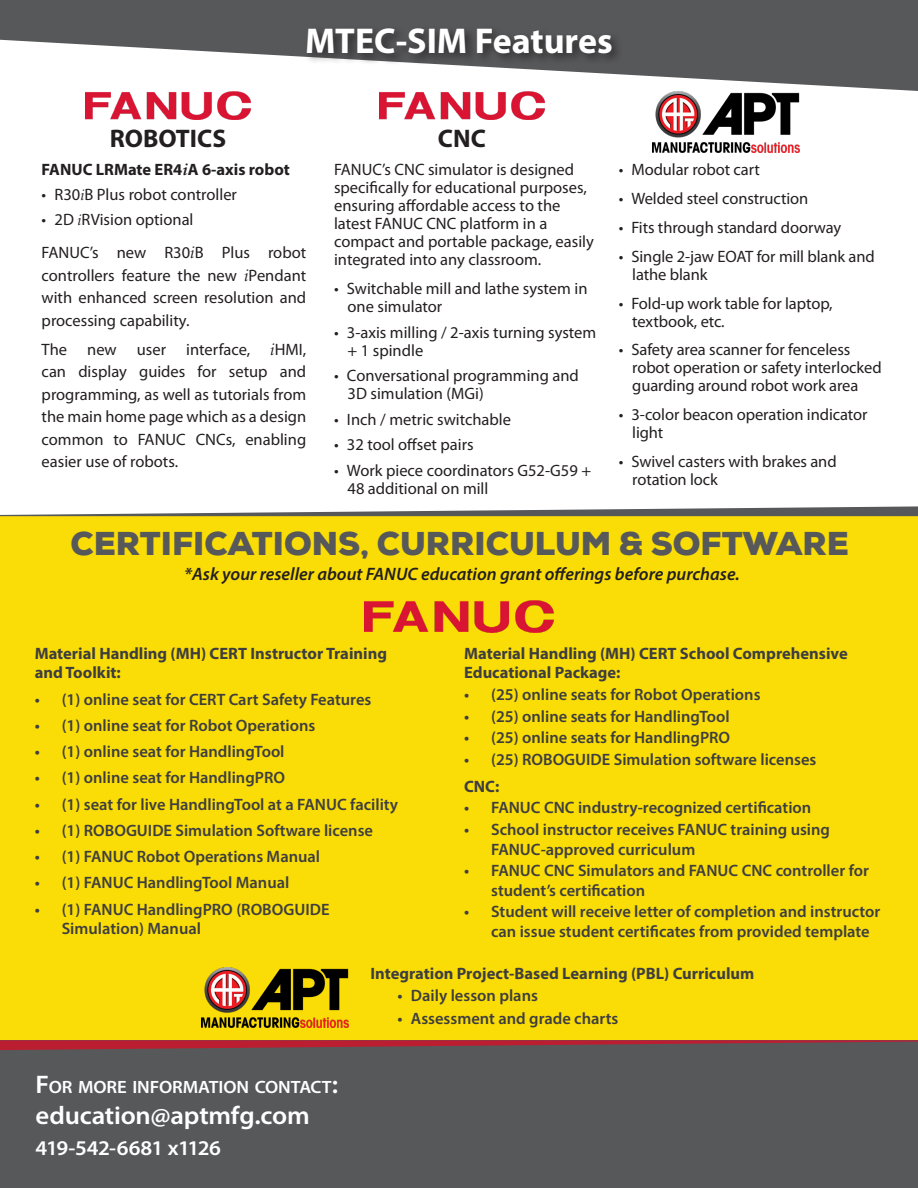
<style>
.page{position:relative;width:918px;height:1188px;background:#fff}
.page>*{position:absolute;margin:0;border:0;box-sizing:border-box;transform-origin:0 0}
.t1{font:700 36px "Myriad Pro";color:#fff}
.List_Paragraph{font:900 33px "Nexa";color:#57585a}
.t2{font:600 25.5px "Myriad Pro";letter-spacing:-.01em;color:#fff;scale:1.05 1}
.t3{font:700 25.5px "Myriad Pro";color:#231f20}
.t4{font:600 21px "Myriad Pro";letter-spacing:-.03em;color:#fff;scale:1.05 1}
.t5{font:italic 600 18px "Myriad Pro";color:#231f20}
.t6{font:600 17.85px "Myriad Pro";letter-spacing:-.005em;color:#fff;scale:1.05 1}
.t7{font:16.5px/18px "Myriad Pro";color:#231f20}
.t8{font:600 16.5px/19.5px "Myriad Pro";color:#3e3e3f}
.List_Paragraph-2{font:700 16.5px/19.5px "Myriad Pro";color:#3e3e3f}
.t9{font:700 16.5px "Myriad Pro";color:#231f20}
.s1{font-family:"Book Antiqua";font-style:italic}
.s2{font-family:"Book Antiqua";font-style:italic;font-size:15px}
.s3{font-size:25.5px}
</style>
<div class="page">
<div style="left:0;top:515px;width:918px;height:561px;background:#fadc06"></div>
<div style="left:0;top:1040px;width:918px;height:148px;background:#57585a"></div>
<svg style="left:0;top:1040px;width:918px;height:10px"></svg>
<svg style="left:0;top:506px;width:918px;height:10px"></svg>
<img style="left:652px;top:92px;width:148px;height:60px">
<svg style="left:0;top:0;width:918px;height:91px;fill:#57585a"></svg>
<div style="left:304px;top:24px;width:320px;height:42px;background:#231f20;opacity:.75"></div>
<img style="left:85px;top:92px;width:166px;height:28px">
<img style="left:379px;top:92px;width:166px;height:28px">
<img style="left:364px;top:600px;width:190px;height:33px">
<img style="left:201px;top:967px;width:148px;height:61px">
<p class="t1" style="left:305px;top:17px;width:309px">MTEC-SIM Features</p>
<p class="t3" style="left:110px;top:122px;width:118px">ROBOTICS</p>
<p class="t3" style="left:438px;top:122px;width:49px">CNC</p>
<p class="t7" style="left:334px;top:161px;width:261px">FANUC’s CNC simulator is designed specifically for educational purposes, ensuring affordable access to the latest FANUC CNC platform in a compact and portable package, easily integrated into any classroom.</p>
<p class="t7" style="left:348px;top:279px;width:241px;text-indent:-14px">• Switchable mill and lathe system in one simulator</p>
<p class="t7" style="left:348px;top:323px;width:250px;text-indent:-14px">• 3-axis milling / 2-axis turning system + 1 spindle</p>
<p class="t7" style="left:348px;top:366px;width:233px;text-indent:-14px">• Conversational programming and<br>3D simulation (MGi)</p>
<p class="t7" style="left:334px;top:410px;width:179px">• Inch / metric switchable</p>
<p class="t7" style="left:334px;top:436px;width:141px">• 32 tool offset pairs</p>
<p class="t7" style="left:348px;top:461px;width:245px;text-indent:-14px">• Work piece coordinators G52-G59 +<br>48 additional on mill</p>
<p class="t9" style="left:42px;top:159px;width:250px">FANUC LRMate ER4<span class="s1">i</span>A 6-axis robot</p>
<p class="t7" style="left:42px;top:185px;width:197px">• R30<span class="s2">i</span>B Plus robot controller</p>
<p class="t7" style="left:42px;top:210px;width:153px">• 2D <span class="s2">i</span>RVision optional</p>
<p class="t7" style="left:42px;top:241px;width:266px;line-height:22.5px;text-align:justify">FANUC’s new R30<span class="s1">i</span>B Plus robot controllers feature the new <span class="s1">i</span>Pendant with enhanced screen resolution and processing capability.</p>
<p class="t7" style="left:42px;top:338px;width:266px;line-height:22.5px;text-align:justify">The new user interface, <span class="s1">i</span>HMI, can display guides for setup and programming, as well as tutorials from the main home page which as a design common to FANUC CNCs, enabling easier use of robots.</p>
<p class="t7" style="left:619px;top:161px;width:143px">• Modular robot cart</p>
<p class="t7" style="left:619px;top:189px;width:191px">• Welded steel construction</p>
<p class="t7" style="left:619px;top:218px;width:224px">• Fits through standard doorway</p>
<p class="t7" style="left:632px;top:247px;width:244px;text-indent:-14px">• Single 2-jaw EOAT for mill blank and lathe blank</p>
<p class="t7" style="left:632px;top:294px;width:202px;text-indent:-14px">• Fold-up work table for laptop, textbook, etc.</p>
<p class="t7" style="left:632px;top:341px;width:251px;text-indent:-14px">• Safety area scanner for fenceless robot operation or safety interlocked guarding around robot work area</p>
<p class="t7" style="left:632px;top:405px;width:237px;text-indent:-14px">• 3-color beacon operation indicator light</p>
<p class="t7" style="left:632px;top:452px;width:206px;text-indent:-14px">• Swivel casters with brakes and rotation lock</p>
<p class="List_Paragraph" style="left:70px;top:522px;width:780px">CERTIFICATIONS, CURRICULUM &amp; SOFTWARE</p>
<p class="t5" style="left:184px;top:562px;width:557px">*Ask your reseller about FANUC education grant offerings before purchase.</p>
<p class="List_Paragraph-2" style="left:35px;top:643px;width:354px">Material Handling (MH) CERT Instructor Training and Toolkit:</p>
<p class="t8" style="left:35px;top:689px;width:338px">• (1) online seat for CERT Cart Safety Features</p>
<p class="t8" style="left:35px;top:715px;width:282px">• (1) online seat for Robot Operations</p>
<p class="t8" style="left:35px;top:742px;width:251px">• (1) online seat for HandlingTool</p>
<p class="t8" style="left:35px;top:768px;width:252px">• (1) online seat for HandlingPRO</p>
<p class="t8" style="left:35px;top:794px;width:365px">• (1) seat for live HandlingTool at a FANUC facility</p>
<p class="t8" style="left:35px;top:820px;width:340px">• (1) ROBOGUIDE Simulation Software license</p>
<p class="t8" style="left:35px;top:847px;width:287px">• (1) FANUC Robot Operations Manual</p>
<p class="t8" style="left:35px;top:873px;width:256px">• (1) FANUC HandlingTool Manual</p>
<p class="t8" style="left:62px;top:899px;width:269px;text-indent:-27px">• (1) FANUC HandlingPRO (ROBOGUIDE<br>Simulation) Manual</p>
<p class="List_Paragraph-2" style="left:464px;top:643px;width:385px">Material Handling (MH) CERT School Comprehensive<br>Educational Package:</p>
<p class="t8" style="left:464px;top:684px;width:298px">• (25) online seats for Robot Operations</p>
<p class="t8" style="left:464px;top:706px;width:267px">• (25) online seats for HandlingTool</p>
<p class="t8" style="left:464px;top:728px;width:268px">• (25) online seats for HandlingPRO</p>
<p class="t8" style="left:464px;top:749px;width:354px">• (25) ROBOGUIDE Simulation software licenses</p>
<p class="List_Paragraph-2" style="left:464px;top:776px;width:37px">CNC:</p>
<p class="t8" style="left:464px;top:798px;width:349px">• FANUC CNC industry-recognized certification</p>
<p class="t8" style="left:491px;top:819px;width:340px;text-indent:-27px">• School instructor receives FANUC training using<br>FANUC-approved curriculum</p>
<p class="t8" style="left:491px;top:860px;width:379px;text-indent:-27px">• FANUC CNC Simulators and FANUC CNC controller for student’s certification</p>
<p class="t8" style="left:491px;top:902px;width:391px;text-indent:-27px">• Student will receive letter of completion and instructor can issue student certificates from provided template</p>
<p class="t6" style="left:36px;top:1076px;width:290px"><span class="s3">F</span>OR MORE INFORMATION CONTACT<span class="s3">:</span></p>
<p class="t2" style="left:36px;top:1099px;width:263px">education@aptmfg.com</p>
<p class="t4" style="left:36px;top:1135px;width:178px">419-542-6681 x1126</p>
<p class="List_Paragraph-2" style="left:370px;top:963px;width:385px">Integration Project-Based Learning (PBL) Curriculum</p>
<p class="t8" style="left:397px;top:986px;width:142px">• Daily lesson plans</p>
<p class="t8" style="left:397px;top:1008px;width:223px">• Assessment and grade charts</p>
</div>
